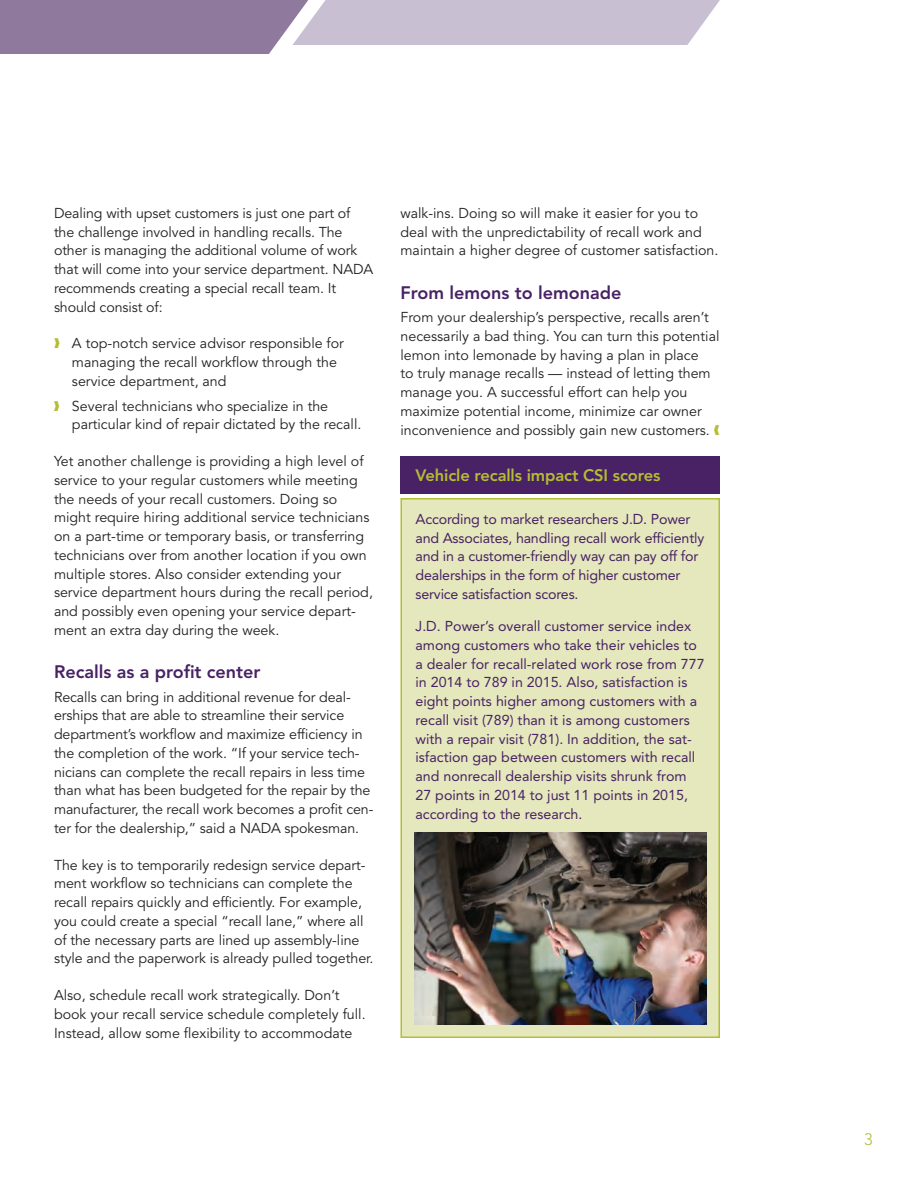
<style>
.page{position:relative;width:918px;height:1188px;background:#fff}
.page>*{position:absolute;margin:0;border:0;box-sizing:border-box;transform-origin:0 0}
.t1{font:800 18px "Avenir LT Std";color:#482264}
.t2{font:800 16.5px "Avenir LT Std";letter-spacing:-.005em;color:#b4bd34}
.t3{font:300 16.5px "Avenir LT Std";color:#b4bd34}
.t4{font:14.25px/18.8px "Avenir LT Std";color:#231f20}
.t5{font:14.25px/18.8px "Avenir LT Std";color:#482264}
.s1{color:#b4bd34}
</style>
<div class="page">
<svg style="left:0;top:0;width:720px;height:54px;background:#b8abc2"></svg>
<div style="left:401px;top:499px;width:318px;height:538px;background:#e5e8bd"></div>
<div style="left:400px;top:498px;width:320px;height:540px;border:2px solid #b4bd34"></div>
<div style="left:400px;top:456px;width:320px;height:38px;background:#482264"></div>
<img style="left:414px;top:832px;width:292px;height:192px">
<p class="t4" style="left:54px;top:204px;width:321px">Dealing with upset customers is just one part of the challenge involved in handling recalls. The other is managing the additional volume of work that will come into your service department. NADA recommends creating a special recall team. It should consist of:</p>
<p class="t4" style="left:72px;top:334px;width:274px;text-indent:-18px"><span class="s1">❱</span> A top-notch service advisor responsible for managing the recall workflow through the service department, and</p>
<p class="t4" style="left:72px;top:397px;width:291px;text-indent:-18px"><span class="s1">❱</span> Several technicians who specialize in the particular kind of repair dictated by the recall.</p>
<p class="t4" style="left:54px;top:452px;width:320px">Yet another challenge is providing a high level of service to your regular customers while meeting the needs of your recall customers. Doing so might require hiring additional service technicians on a part-time or temporary basis, or transferring technicians over from another location if you own multiple stores. Also consider extending your service department hours during the recall period, and possibly even opening your service depart&shy;ment an extra day during the week.</p>
<p class="t1" style="left:54px;top:661px;width:208px">Recalls as a profit center</p>
<p class="t4" style="left:54px;top:688px;width:321px">Recalls can bring in additional revenue for deal&shy;erships that are able to streamline their service department’s workflow and maximize efficiency in the completion of the work. “If your service tech&shy;nicians can complete the recall repairs in less time than what has been budgeted for the repair by the manufacturer, the recall work becomes a profit cen&shy;ter for the dealership,” said a NADA spokesman.</p>
<p class="t4" style="left:54px;top:856px;width:321px">The key is to temporarily redesign service depart&shy;ment workflow so technicians can complete the recall repairs quickly and efficiently. For example, you could create a special “recall lane,” where all of the necessary parts are lined up assembly-line style and the paperwork is already pulled together.</p>
<p class="t4" style="left:54px;top:986px;width:313px">Also, schedule recall work strategically. Don’t book your recall service schedule completely full.<br>Instead, allow some flexibility to accommodate</p>
<p class="t4" style="left:401px;top:204px;width:319px">walk-ins. Doing so will make it easier for you to deal with the unpredictability of recall work and maintain a higher degree of customer satisfaction.</p>
<p class="t1" style="left:400px;top:282px;width:222px">From lemons to lemonade</p>
<p class="t4" style="left:400px;top:308px;width:321px">From your dealership’s perspective, recalls aren’t necessarily a bad thing. You can turn this potential lemon into lemonade by having a plan in place<br>to truly manage recalls — instead of letting them manage you. A successful effort can help you maximize potential income, minimize car owner inconvenience and possibly gain new customers. <span class="s1">❰</span></p>
<p class="t2" style="left:416px;top:465px;width:247px">Vehicle recalls impact CSI scores</p>
<p class="t5" style="left:416px;top:510px;width:290px">According to market researchers J.D. Power and Associates, handling recall work efficiently and in a customer-friendly way can pay off for dealerships in the form of higher customer service satisfaction scores.</p>
<p class="t5" style="left:416px;top:617px;width:291px">J.D. Power’s overall customer service index among customers who take their vehicles to a dealer for recall-related work rose from 777 in 2014 to 789 in 2015. Also, satisfaction is eight points higher among customers with a recall visit (789) than it is among customers with a repair visit (781). In addition, the sat&shy;isfaction gap between customers with recall and nonrecall dealership visits shrunk from 27 points in 2014 to just 11 points in 2015, according to the research.</p>
<p class="t3" style="left:864px;top:1129px;width:10px">3</p>
</div>
